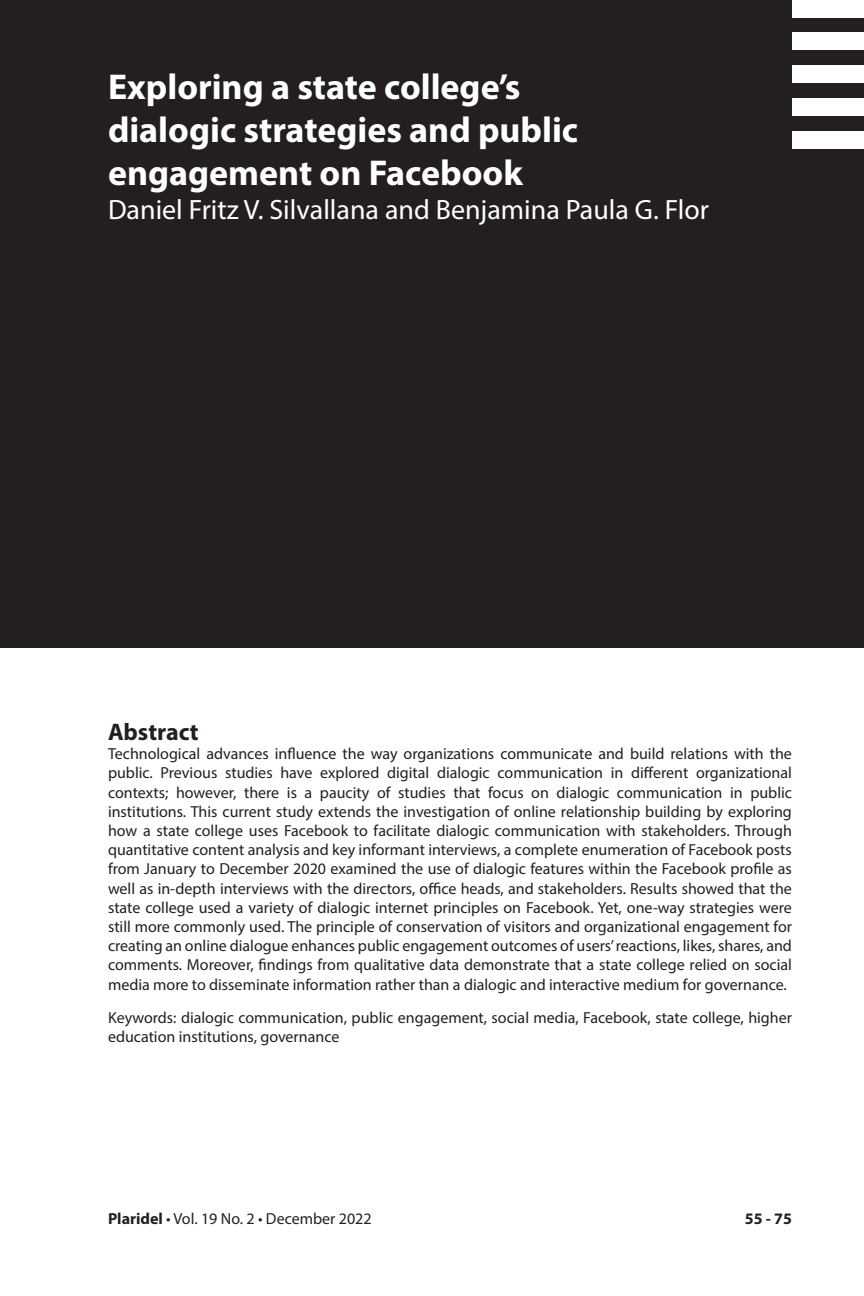
<style>
.page{position:relative;width:864px;height:1296px;background:#fff}
.page>*{position:absolute;margin:0;border:0;box-sizing:border-box;transform-origin:0 0}
.MAIN_AUTHOR{font:700 36px/43.2px "Myriad Pro";color:#fff}
.MAIN_AUTHOR-2{font:28px "Myriad Pro";color:#fff}
.t1{font:700 24px "Myriad Pro";color:#231f20}
.t2{font:16px/19.2px "Myriad Pro";color:#231f20;text-align:justify}
.t3{font:700 16px "Myriad Pro";color:#231f20}
.s1{font-weight:700}
</style>
<div class="page">
<div style="left:0;top:0;width:864px;height:648px;background:#231f20"></div>
<div style="left:792px;top:98px;width:72px;height:18px;background:#fff"></div>
<div style="left:792px;top:66px;width:72px;height:17px;background:#fff"></div>
<div style="left:792px;top:33px;width:72px;height:17px;background:#fff"></div>
<div style="left:792px;top:0;width:72px;height:17px;background:#fff"></div>
<div style="left:792px;top:131px;width:72px;height:17px;background:#fff"></div>
<p class="MAIN_AUTHOR" style="left:108px;top:64px;width:472px">Exploring a state college’s dialogic strategies and public engagement on Facebook</p>
<p class="MAIN_AUTHOR-2" style="left:108px;top:192px;width:603px">Daniel Fritz V. Silvallana and Benjamina Paula G. Flor</p>
<p class="t1" style="left:108px;top:716px;width:92px">Abstract</p>
<p class="t2" style="left:108px;top:744px;width:686px">Technological advances influence the way organizations communicate and build relations with the public. Previous studies have explored digital dialogic communication in different organizational contexts; however, there is a paucity of studies that focus on dialogic communication in public institutions. This current study extends the investigation of online relationship building by exploring how a state college uses Facebook to facilitate dialogic communication with stakeholders. Through quantitative content analysis and key informant interviews, a complete enumeration of Facebook posts from January to December 2020 examined the use of dialogic features within the Facebook profile as well as in-depth interviews with the directors, office heads, and stakeholders. Results showed that the state college used a variety of dialogic internet principles on Facebook. Yet, one-way strategies were still more commonly used. The principle of conservation of visitors and organizational engagement for creating an online dialogue enhances public engagement outcomes of users’ reactions, likes, shares, and comments. Moreover, findings from qualitative data demonstrate that a state college relied on social media more to disseminate information rather than a dialogic and interactive medium for governance.</p>
<p class="t2" style="left:108px;top:1008px;width:686px">Keywords: dialogic communication, public engagement, social media, Facebook, state college, higher education institutions, governance</p>
<p class="t2" style="left:108px;top:1209px;width:265px"><span class="s1">Plaridel</span> • Vol. 19 No. 2 • December 2022</p>
<p class="t3" style="left:745px;top:1208px;width:49px">55 - 75</p>
</div>
